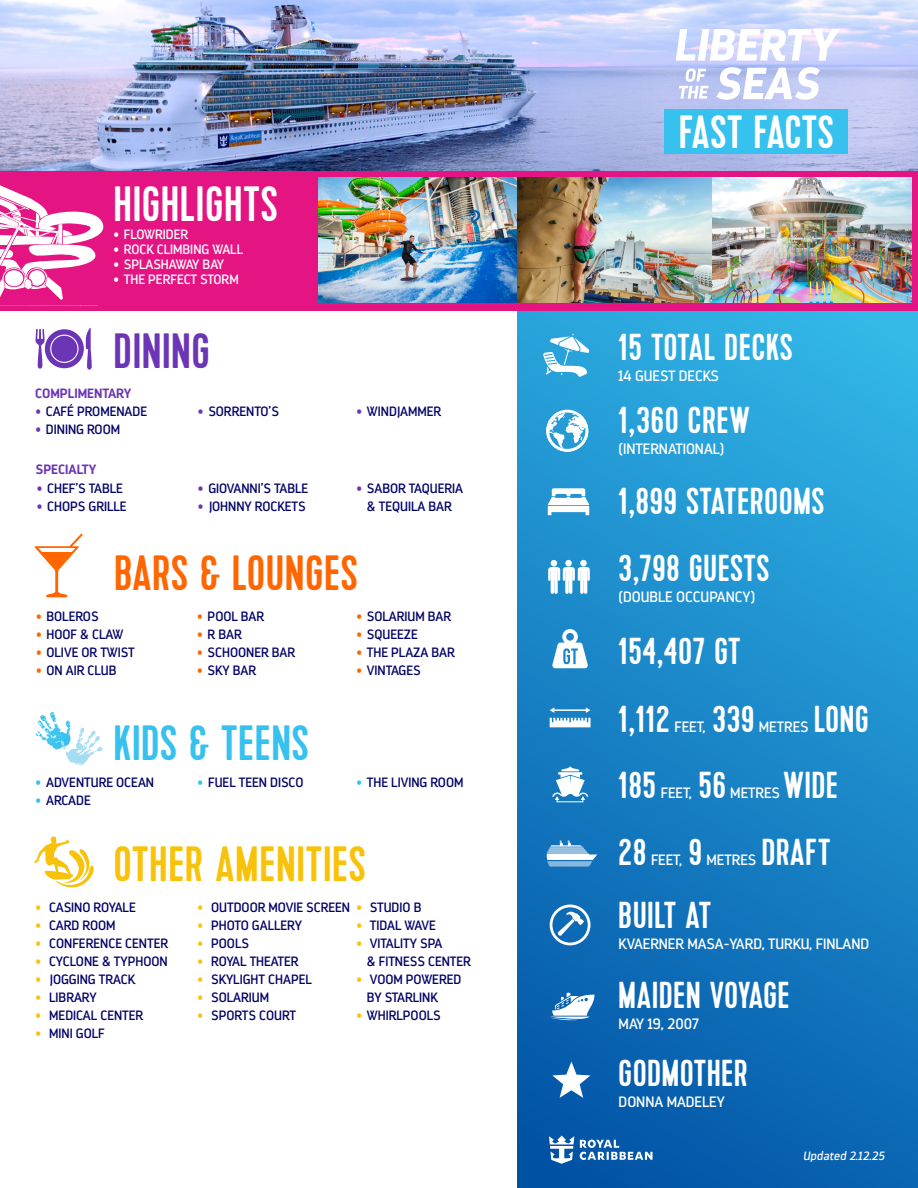
<style>
.page{position:relative;width:918px;height:1188px;background:#fff}
.page>*{position:absolute;margin:0;border:0;box-sizing:border-box;transform-origin:0 0}
.t1{font:49.5px "Kapra";letter-spacing:.025em;color:#f9c20a}
.t2{font:49.5px "Kapra";letter-spacing:.025em;color:#f60}
.t3{font:49.5px "Kapra";letter-spacing:.025em;color:#37c1ee}
.t4{font:49.5px "Kapra";letter-spacing:.025em;color:#fff}
.t5{font:49.5px "Kapra";letter-spacing:.025em;color:#6b35b5}
.t6{font:46.5px "Kapra";letter-spacing:.005em;color:#fff}
.t7{font:37.5px "Kapra";letter-spacing:.025em;color:#fff}
.t8{font:15px "Darwin";color:#fff}
.t9{font:13.5px/18px "Darwin";color:#020268}
.t10{font:13.5px "Darwin";color:#fff}
.t11{font:700 13.5px "Darwin";color:#6b35b5}
.t12{font:italic 12px "Darwin";color:#fff}
.s1{color:#6b35b5}
.s2{color:#f60}
.s3{color:#37c1ee}
.s4{color:#f9c20a}
</style>
<div class="page">
<div style="left:517px;top:309px;width:401px;height:879px;background:linear-gradient(to bottom,#2fb1e3,#0559aa)"></div>
<img style="left:0;top:0;width:918px;height:171px">
<svg style="left:543px;top:334px;width:46px;height:43px"></svg>
<svg style="left:548px;top:488px;width:41px;height:27px"></svg>
<svg style="left:548px;top:560px;width:42px;height:34px"></svg>
<div style="left:580px;top:560px;width:7px;height:6px;background:#fff;border-radius:50%"></div>
<svg style="left:550px;top:707px;width:41px;height:20px"></svg>
<svg style="left:546px;top:410px;width:42px;height:42px"></svg>
<svg style="left:552px;top:629px;width:36px;height:39px"></svg>
<svg style="left:552px;top:766px;width:36px;height:34px"></svg>
<svg style="left:550px;top:905px;width:41px;height:40px"></svg>
<svg style="left:550px;top:993px;width:44px;height:28px"></svg>
<svg style="left:552px;top:1062px;width:39px;height:36px"></svg>
<svg style="left:547px;top:841px;width:50px;height:26px"></svg>
<div style="left:0;top:171px;width:918px;height:139px;background:#e51483"></div>
<img style="left:318px;top:177px;width:395px;height:126px">
<svg style="left:34px;top:533px;width:49px;height:64px"></svg>
<svg style="left:36px;top:711px;width:67px;height:55px"></svg>
<svg style="left:35px;top:328px;width:57px;height:42px"></svg>
<svg style="left:34px;top:836px;width:60px;height:52px"></svg>
<svg style="left:549px;top:1136px;width:104px;height:28px"></svg>
<div style="left:664px;top:109px;width:184px;height:45px;background:#37c1ee"></div>
<svg style="left:676px;top:29px;width:164px;height:71px"></svg>
<img style="left:713px;top:177px;width:199px;height:126px">
<svg style="left:0;top:185px;width:104px;height:115px"></svg>
<p class="t4" style="left:114px;top:175px;width:165px">HIGHLIGHTS</p>
<p class="t10" style="left:113px;top:226px;width:76px">• FLOWRIDER</p>
<p class="t10" style="left:113px;top:241px;width:131px">• ROCK CLIMBING WALL</p>
<p class="t10" style="left:113px;top:256px;width:112px">• SPLASHAWAY BAY</p>
<p class="t10" style="left:113px;top:271px;width:127px">• THE PERFECT STORM</p>
<p class="t5" style="left:114px;top:322px;width:97px">DINING</p>
<p class="t11" style="left:35px;top:385px;width:98px">COMPLIMENTARY</p>
<p class="t9" style="left:35px;top:403px;width:113px"><span class="s1">•</span> CAFÉ PROMENADE</p>
<p class="t9" style="left:35px;top:421px;width:86px"><span class="s1">•</span> DINING ROOM</p>
<p class="t11" style="left:35px;top:461px;width:62px">SPECIALTY</p>
<p class="t9" style="left:37px;top:479px;width:88px"><span class="s1">•</span> CHEF’S TABLE</p>
<p class="t9" style="left:37px;top:497px;width:91px"><span class="s1">•</span> CHOPS GRILLE</p>
<p class="t9" style="left:198px;top:403px;width:83px"><span class="s1">•</span> SORRENTO’S</p>
<p class="t9" style="left:198px;top:479px;width:112px"><span class="s1">•</span> GIOVANNI’S TABLE</p>
<p class="t9" style="left:198px;top:497px;width:109px"><span class="s1">•</span> JOHNNY ROCKETS</p>
<p class="t9" style="left:356px;top:403px;width:86px"><span class="s1">•</span> WINDJAMMER</p>
<p class="t9" style="left:356px;top:479px;width:108px;text-align:center"><span class="s1">•</span> SABOR TAQUERIA &amp; TEQUILA BAR</p>
<p class="t2" style="left:114px;top:544px;width:245px">BARS &amp; LOUNGES</p>
<p class="t9" style="left:36px;top:607px;width:64px"><span class="s2">•</span> BOLEROS</p>
<p class="t9" style="left:36px;top:625px;width:89px"><span class="s2">•</span> HOOF &amp; CLAW</p>
<p class="t9" style="left:36px;top:643px;width:100px"><span class="s2">•</span> OLIVE OR TWIST</p>
<p class="t9" style="left:36px;top:661px;width:82px"><span class="s2">•</span> ON AIR CLUB</p>
<p class="t9" style="left:197px;top:607px;width:69px"><span class="s2">•</span> POOL BAR</p>
<p class="t9" style="left:197px;top:625px;width:46px"><span class="s2">•</span> R BAR</p>
<p class="t9" style="left:197px;top:643px;width:100px"><span class="s2">•</span> SCHOONER BAR</p>
<p class="t9" style="left:197px;top:661px;width:60px"><span class="s2">•</span> SKY BAR</p>
<p class="t3" style="left:114px;top:715px;width:196px">KIDS &amp; TEENS</p>
<p class="t9" style="left:356px;top:608px;width:96px"><span class="s2">•</span> SOLARIUM BAR</p>
<p class="t9" style="left:356px;top:626px;width:63px"><span class="s2">•</span> SQUEEZE</p>
<p class="t9" style="left:356px;top:644px;width:100px"><span class="s2">•</span> THE PLAZA BAR</p>
<p class="t9" style="left:356px;top:662px;width:66px"><span class="s2">•</span> VINTAGES</p>
<p class="t9" style="left:36px;top:774px;width:120px"><span class="s3">•</span> ADVENTURE OCEAN</p>
<p class="t9" style="left:36px;top:792px;width:57px"><span class="s3">•</span> ARCADE</p>
<p class="t9" style="left:198px;top:774px;width:108px"><span class="s3">•</span> FUEL TEEN DISCO</p>
<p class="t9" style="left:356px;top:774px;width:109px"><span class="s3">•</span> THE LIVING ROOM</p>
<p class="t1" style="left:114px;top:835px;width:253px">OTHER AMENITIES</p>
<p class="t9" style="left:36px;top:898px;width:102px"><span class="s4">•</span> CASINO ROYALE</p>
<p class="t9" style="left:36px;top:916px;width:81px"><span class="s4">•</span> CARD ROOM</p>
<p class="t9" style="left:36px;top:934px;width:134px"><span class="s4">•</span> CONFERENCE CENTER</p>
<p class="t9" style="left:36px;top:952px;width:134px"><span class="s4">•</span> CYCLONE &amp; TYPHOON</p>
<p class="t9" style="left:36px;top:970px;width:101px"><span class="s4">•</span> JOGGING TRACK</p>
<p class="t9" style="left:36px;top:988px;width:63px"><span class="s4">•</span> LIBRARY</p>
<p class="t9" style="left:36px;top:1006px;width:109px"><span class="s4">•</span> MEDICAL CENTER</p>
<p class="t9" style="left:36px;top:1024px;width:71px"><span class="s4">•</span> MINI GOLF</p>
<p class="t9" style="left:198px;top:898px;width:154px"><span class="s4">•</span> OUTDOOR MOVIE SCREEN</p>
<p class="t9" style="left:198px;top:916px;width:106px"><span class="s4">•</span> PHOTO GALLERY</p>
<p class="t9" style="left:198px;top:934px;width:53px"><span class="s4">•</span> POOLS</p>
<p class="t9" style="left:198px;top:952px;width:103px"><span class="s4">•</span> ROYAL THEATER</p>
<p class="t9" style="left:198px;top:970px;width:116px"><span class="s4">•</span> SKYLIGHT CHAPEL</p>
<p class="t9" style="left:198px;top:988px;width:73px"><span class="s4">•</span> SOLARIUM</p>
<p class="t9" style="left:198px;top:1006px;width:100px"><span class="s4">•</span> SPORTS COURT</p>
<p class="t9" style="left:356px;top:898px;width:66px"><span class="s4">•</span> STUDIO B</p>
<p class="t9" style="left:356px;top:916px;width:81px"><span class="s4">•</span> TIDAL WAVE</p>
<p class="t9" style="left:367px;top:934px;width:106px;text-indent:-11px"><span class="s4">•</span> VITALITY SPA<br>&amp; FITNESS CENTER</p>
<p class="t9" style="left:367px;top:970px;width:96px;text-indent:-11px"><span class="s4">•</span> VOOM POWERED<br>BY STARLINK</p>
<p class="t9" style="left:356px;top:1006px;width:86px"><span class="s4">•</span> WHIRLPOOLS</p>
<p class="t6" style="left:679px;top:105px;width:156px">FAST FACTS</p>
<p class="t7" style="left:619px;top:326px;width:175px">15 TOTAL DECKS</p>
<p class="t8" style="left:619px;top:367px;width:102px">14 GUEST DECKS</p>
<p class="t7" style="left:619px;top:398px;width:133px">1,360 CREW</p>
<p class="t8" style="left:619px;top:440px;width:107px">(INTERNATIONAL)</p>
<p class="t7" style="left:619px;top:479px;width:207px">1,899 STATEROOMS</p>
<p class="t7" style="left:619px;top:546px;width:152px">3,798 GUESTS</p>
<p class="t8" style="left:619px;top:588px;width:138px">(DOUBLE OCCUPANCY)</p>
<p class="t7" style="left:619px;top:630px;width:123px">154,407 GT</p>
<p class="t7" style="left:619px;top:697px;width:53px">1,112</p>
<p class="t8" style="left:675px;top:718px;width:33px">FEET,</p>
<p class="t7" style="left:814px;top:697px;width:56px">LONG</p>
<p class="t7" style="left:712px;top:697px;width:43px">339</p>
<p class="t8" style="left:759px;top:718px;width:51px">METRES</p>
<p class="t7" style="left:619px;top:764px;width:39px">185</p>
<p class="t8" style="left:661px;top:784px;width:33px">FEET,</p>
<p class="t7" style="left:699px;top:764px;width:29px">56</p>
<p class="t7" style="left:783px;top:764px;width:56px">WIDE</p>
<p class="t8" style="left:730px;top:784px;width:51px">METRES</p>
<p class="t7" style="left:619px;top:830px;width:29px">28</p>
<p class="t8" style="left:651px;top:851px;width:33px">FEET,</p>
<p class="t7" style="left:689px;top:830px;width:15px">9</p>
<p class="t7" style="left:762px;top:830px;width:70px">DRAFT</p>
<p class="t8" style="left:707px;top:851px;width:51px">METRES</p>
<p class="t7" style="left:619px;top:893px;width:94px">BUILT AT</p>
<p class="t8" style="left:619px;top:934px;width:252px">KVAERNER MASA-YARD, TURKU, FINLAND</p>
<p class="t7" style="left:619px;top:974px;width:172px">MAIDEN VOYAGE</p>
<p class="t8" style="left:619px;top:1015px;width:82px">MAY 19, 2007</p>
<p class="t7" style="left:619px;top:1052px;width:131px">GODMOTHER</p>
<p class="t8" style="left:619px;top:1093px;width:108px">DONNA MADELEY</p>
<p class="t12" style="left:803px;top:1148px;width:83px">Updated 2.12.25</p>
</div>
